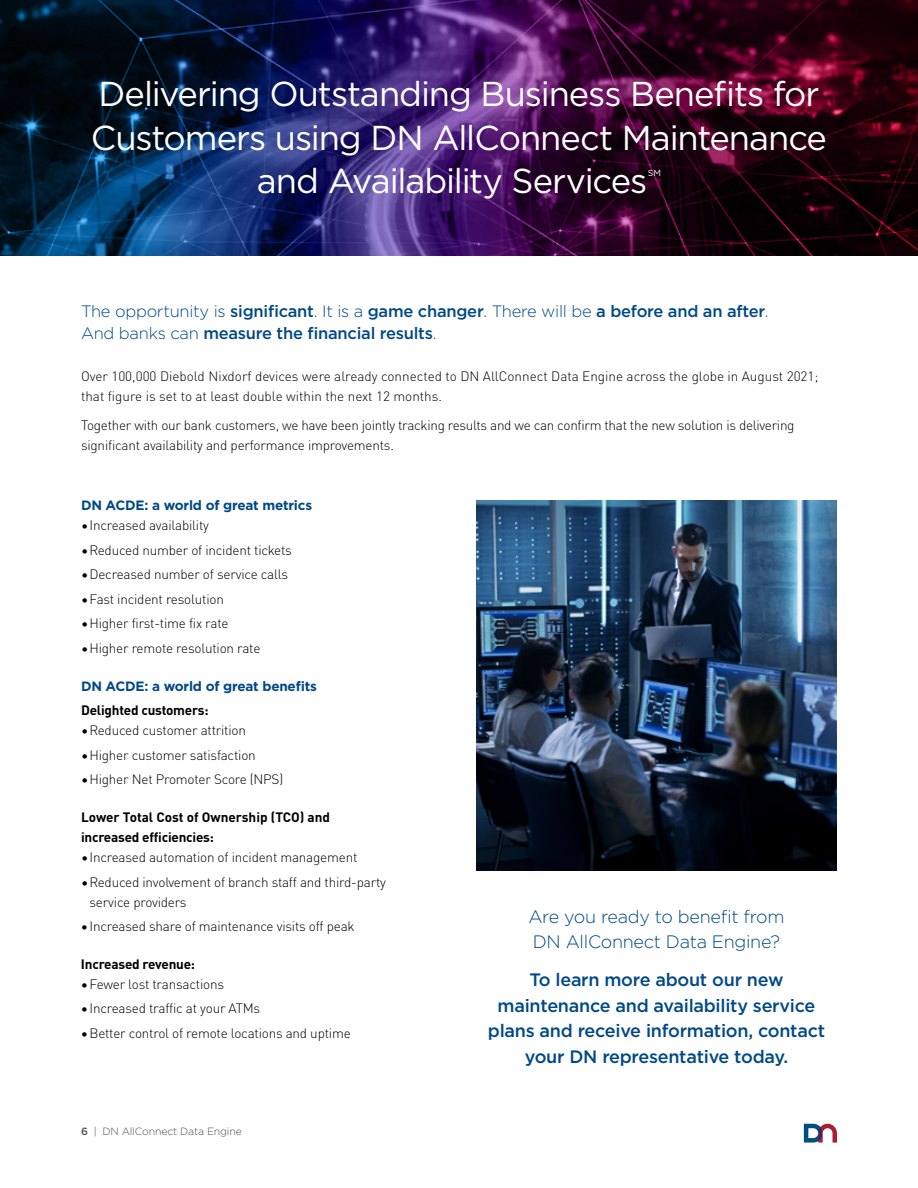
<style>
.page{position:relative;width:918px;height:1188px;background:#fff}
.page>*{position:absolute;margin:0;border:0;box-sizing:border-box;transform-origin:0 0}
.t1{font:34.5px/43.5px "Gotham Pro";letter-spacing:-.03em;color:#fff;text-align:center}
.t2{font:500 18px/25.5px "Gotham Pro";letter-spacing:-.015em;color:#004987;text-align:center}
.t3{font:300 18px/25.5px "Gotham Pro";letter-spacing:-.015em;color:#004987}
.t4{font:500 16.5px/22.5px "Gotham Pro";letter-spacing:-.015em;color:#004987}
.t5{font:300 13.5px/20.2px "DIN Pro";letter-spacing:-.015em;color:#000}
.t6{font:700 13.5px/20.2px "DIN Pro";letter-spacing:-.015em;color:#000}
.t7{font:700 13.5px "Gotham Pro";letter-spacing:-.015em;color:#004987}
.t8{font:300 10.5px "Gotham Pro";letter-spacing:-.015em;color:#4d4d4f}
.t9{font:8.7px "Gotham Pro";color:#fff}
.s1{font-weight:300}
.s2{font-weight:500}
</style>
<div class="page">
<img style="left:0;top:0;width:918px;height:255px">
<svg style="left:804px;top:1124px;width:33px;height:19px"></svg>
<img style="left:476px;top:500px;width:361px;height:370px">
<h1 class="t1" style="left:91px;top:72px;width:738px">Delivering Outstanding Business Benefits for<br>Customers using DN AllConnect Maintenance and Availability Services</h1>
<p class="t9" style="left:648px;top:168px;width:15px">SM</p>
<p class="t4" style="left:81px;top:299px;width:689px"><span class="s1">The opportunity is</span> significant<span class="s1">. It is a</span> game changer<span class="s1">. There will be</span> a before and an after<span class="s1">.<br>And banks can</span> measure the financial results<span class="s1">.</span></p>
<p class="t5" style="left:81px;top:365px;width:739px">Over 100,000 Diebold Nixdorf devices were already connected to DN AllConnect Data Engine across the globe in August 2021; that figure is set to at least double within the next 12 months.</p>
<p class="t5" style="left:81px;top:414px;width:715px">Together with our bank customers, we have been jointly tracking results and we can confirm that the new solution is delivering significant availability and performance improvements.</p>
<p class="t7" style="left:81px;top:498px;width:233px">DN ACDE: a world of great metrics</p>
<p class="t5" style="left:81px;top:514px;width:130px">•Increased availability</p>
<p class="t5" style="left:81px;top:539px;width:212px">•Reduced number of incident tickets</p>
<p class="t5" style="left:81px;top:563px;width:209px">•Decreased number of service calls</p>
<p class="t5" style="left:81px;top:588px;width:144px">•Fast incident resolution</p>
<p class="t5" style="left:81px;top:612px;width:149px">•Higher first-time fix rate</p>
<p class="t5" style="left:81px;top:637px;width:181px">•Higher remote resolution rate</p>
<p class="t7" style="left:81px;top:678px;width:237px">DN ACDE: a world of great benefits</p>
<p class="t6" style="left:81px;top:699px;width:129px">Delighted customers:</p>
<p class="t5" style="left:81px;top:720px;width:167px">•Reduced customer attrition</p>
<p class="t5" style="left:81px;top:744px;width:176px">•Higher customer satisfaction</p>
<p class="t5" style="left:81px;top:769px;width:204px">•Higher Net Promoter Score (NPS)</p>
<p class="t6" style="left:81px;top:806px;width:251px">Lower Total Cost of Ownership (TCO) and increased efficiencies:</p>
<p class="t5" style="left:81px;top:846px;width:278px">•Increased automation of incident management</p>
<p class="t5" style="left:90px;top:871px;width:298px;text-indent:-9px">•Reduced involvement of branch staff and third-party service providers</p>
<p class="t5" style="left:81px;top:916px;width:275px">•Increased share of maintenance visits off peak</p>
<p class="t6" style="left:81px;top:953px;width:116px">Increased revenue:</p>
<p class="t5" style="left:81px;top:973px;width:145px">•Fewer lost transactions</p>
<p class="t5" style="left:81px;top:998px;width:181px">•Increased traffic at your ATMs</p>
<p class="t5" style="left:81px;top:1022px;width:271px">•Better control of remote locations and uptime</p>
<p class="t8" style="left:81px;top:1126px;width:162px"><span class="s2">6</span> | DN AllConnect Data Engine</p>
<h2 class="t3" style="left:528px;top:904px;width:258px">Are you ready to benefit from<br>DN AllConnect Data Engine?</h2>
<h2 class="t2" style="left:488px;top:967px;width:339px">To learn more about our new maintenance and availability service plans and receive information, contact your DN representative today.</h2>
</div>
